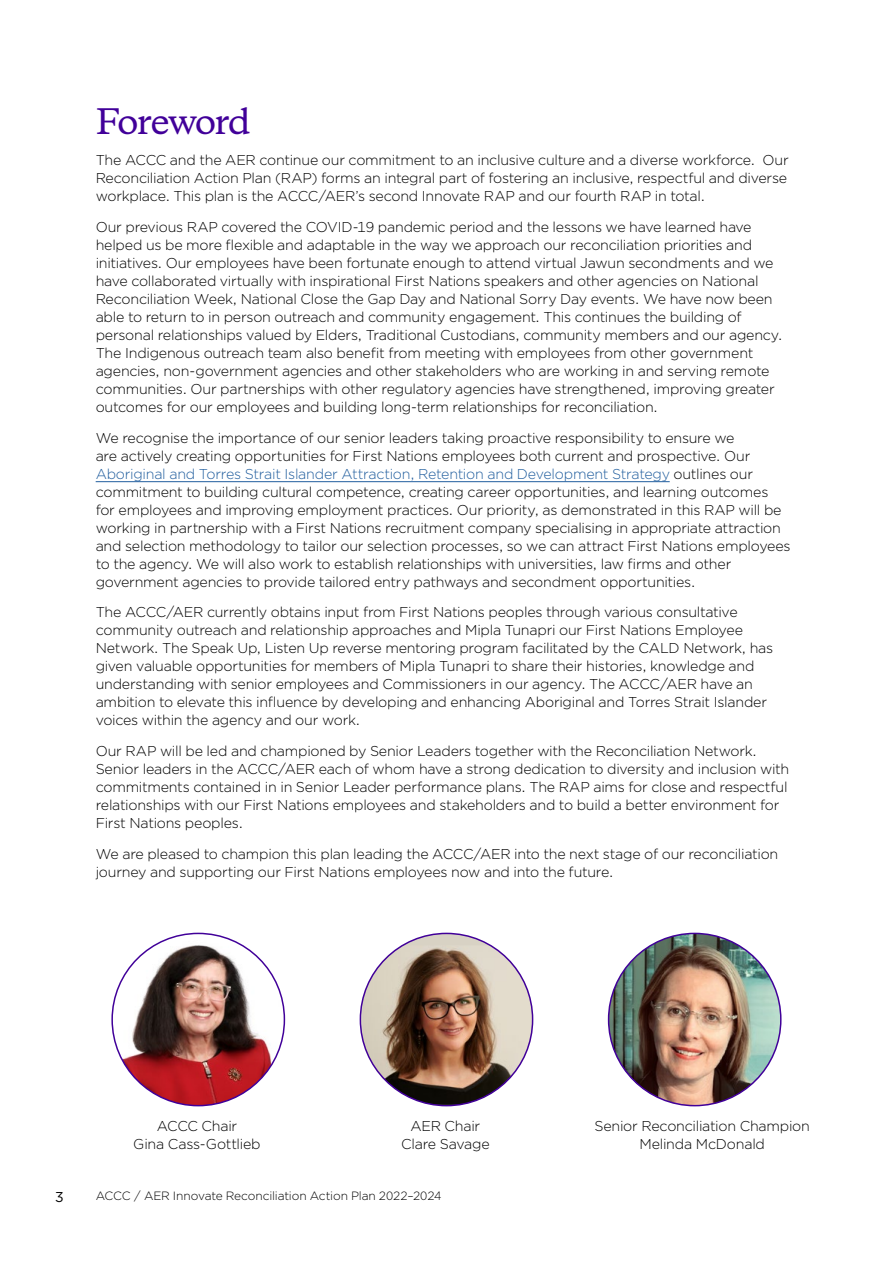
<style>
.page{position:relative;width:893px;height:1263px;background:#fff}
.page>*{position:absolute;margin:0;border:0;box-sizing:border-box;transform-origin:0 0}
.t1{font:500 33px "Copernicus";letter-spacing:-.055em;color:#410099}
.t2{font:300 14.25px/18px "Gotham";letter-spacing:-.02em;color:#000}
.t3{font:14.25px "Gotham";color:#000}
.t4{font:300 12px "Gotham";letter-spacing:-.015em;color:#000}
.s1{color:#215e9e}
</style>
<div class="page">
<hr style="left:96px;top:481px;width:574px;height:1px;background:#215e9e">
<img style="left:112px;top:934px;width:172px;height:172px">
<svg style="left:360px;top:933px;width:173px;height:173px"></svg>
<img style="left:363px;top:945px;width:170px;height:160px">
<img style="left:609px;top:933px;width:172px;height:173px;border-radius:86px">
<h1 class="t1" style="left:96px;top:93px;width:157px">Foreword</h1>
<p class="t2" style="left:96px;top:151px;width:695px;text-align:justify">The ACCC and the AER continue our commitment to an inclusive culture and a diverse workforce. Our Reconciliation Action Plan (RAP) forms an integral part of fostering an inclusive, respectful and diverse workplace. This plan is the ACCC/AER’s second Innovate RAP and our fourth RAP in total.</p>
<p class="t2" style="left:96px;top:217px;width:688px">Our previous RAP covered the COVID-19 pandemic period and the lessons we have learned have helped us be more flexible and adaptable in the way we approach our reconciliation priorities and initiatives. Our employees have been fortunate enough to attend virtual Jawun secondments and we have collaborated virtually with inspirational First Nations speakers and other agencies on National Reconciliation Week, National Close the Gap Day and National Sorry Day events. We have now been able to return to in person outreach and community engagement. This continues the building of personal relationships valued by Elders, Traditional Custodians, community members and our agency.<br>The Indigenous outreach team also benefit from meeting with employees from other government agencies, non-government agencies and other stakeholders who are working in and serving remote communities. Our partnerships with other regulatory agencies have strengthened, improving greater outcomes for our employees and building long-term relationships for reconciliation.</p>
<p class="t2" style="left:96px;top:428px;width:696px">We recognise the importance of our senior leaders taking proactive responsibility to ensure we<br>are actively creating opportunities for First Nations employees both current and prospective. Our <span class="s1">Aboriginal and Torres Strait Islander Attraction, Retention and Development Strategy</span> outlines our commitment to building cultural competence, creating career opportunities, and learning outcomes for employees and improving employment practices. Our priority, as demonstrated in this RAP will be working in partnership with a First Nations recruitment company specialising in appropriate attraction and selection methodology to tailor our selection processes, so we can attract First Nations employees to the agency. We will also work to establish relationships with universities, law firms and other government agencies to provide tailored entry pathways and secondment opportunities.</p>
<p class="t2" style="left:96px;top:603px;width:679px">The ACCC/AER currently obtains input from First Nations peoples through various consultative community outreach and relationship approaches and Mipla Tunapri our First Nations Employee Network. The Speak Up, Listen Up reverse mentoring program facilitated by the CALD Network, has given valuable opportunities for members of Mipla Tunapri to share their histories, knowledge and understanding with senior employees and Commissioners in our agency. The ACCC/AER have an ambition to elevate this influence by developing and enhancing Aboriginal and Torres Strait Islander voices within the agency and our work.</p>
<p class="t2" style="left:96px;top:742px;width:695px">Our RAP will be led and championed by Senior Leaders together with the Reconciliation Network.<br>Senior leaders in the ACCC/AER each of whom have a strong dedication to diversity and inclusion with commitments contained in in Senior Leader performance plans. The RAP aims for close and respectful relationships with our First Nations employees and stakeholders and to build a better environment for First Nations peoples.</p>
<p class="t2" style="left:96px;top:844px;width:684px">We are pleased to champion this plan leading the ACCC/AER into the next stage of our reconciliation journey and supporting our First Nations employees now and into the future.</p>
<p class="t2" style="left:133px;top:1116px;width:129px;text-align:center">ACCC Chair<br>Gina Cass-Gottlieb</p>
<p class="t2" style="left:401px;top:1116px;width:90px;text-align:center">AER Chair<br>Clare Savage</p>
<p class="t2" style="left:594px;top:1116px;width:217px;text-align:center">Senior Reconciliation Champion<br>Melinda McDonald</p>
<p class="t3" style="left:55px;top:1188px;width:10px">3</p>
<p class="t4" style="left:96px;top:1188px;width:347px">ACCC / AER Innovate Reconciliation Action Plan 2022–2024</p>
</div>
